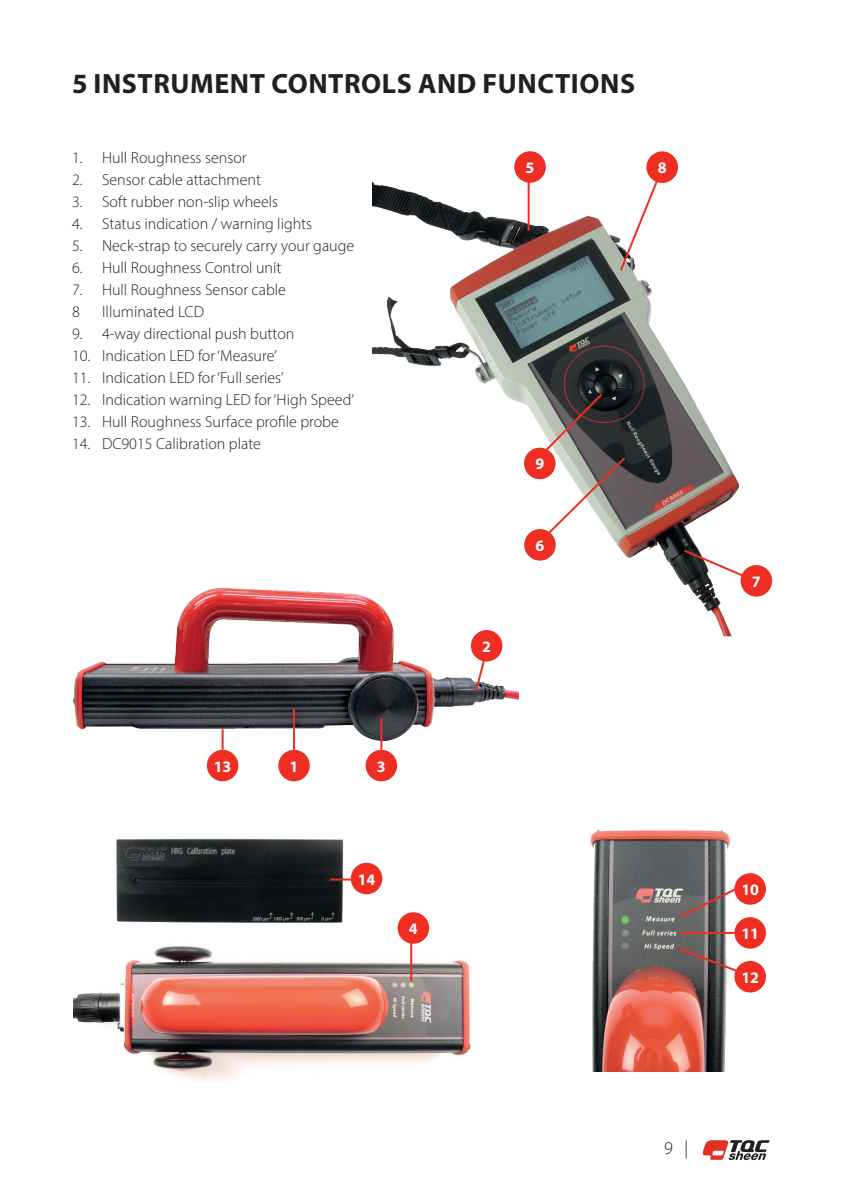
<style>
.page{position:relative;width:842px;height:1191px;background:#fff}
.page>*{position:absolute;margin:0;border:0;box-sizing:border-box;transform-origin:0 0}
.t1{font:700 28px "Myriad Pro";letter-spacing:.02em;color:#231f20}
.t2{font:300 18px "Myriad Pro";color:#231f20}
.t3{font:300 16px/22px "Myriad Pro";color:#231f20}
.t4{font:700 16px "Myriad Pro";color:#fff}
</style>
<div class="page">
<svg style="left:702px;top:1140px;width:68px;height:20px"></svg>
<img style="left:73px;top:930px;width:398px;height:151px">
<img style="left:590px;top:830px;width:150px;height:241px">
<img style="left:73px;top:587px;width:445px;height:169px">
<div style="left:278px;top:750px;width:32px;height:31px;background:#ee2e22;border-radius:50%"></div>
<div style="left:471px;top:630px;width:31px;height:31px;background:#ee2e22;border-radius:50%"></div>
<svg style="left:474px;top:657px;width:13px;height:36px"></svg>
<hr style="left:293px;top:708px;width:2px;height:42px;background:#ee2e22">
<div style="left:366px;top:750px;width:31px;height:31px;background:#ee2e22;border-radius:50%"></div>
<hr style="left:380px;top:718px;width:2px;height:32px;background:#ee2e22">
<div style="left:207px;top:750px;width:31px;height:31px;background:#ee2e22;border-radius:50%"></div>
<hr style="left:222px;top:729px;width:2px;height:21px;background:#ee2e22">
<div style="left:734px;top:873px;width:32px;height:31px;background:#ee2e22;border-radius:50%"></div>
<div style="left:734px;top:917px;width:32px;height:31px;background:#ee2e22;border-radius:50%"></div>
<div style="left:734px;top:961px;width:32px;height:31px;background:#ee2e22;border-radius:50%"></div>
<svg style="left:677px;top:886px;width:61px;height:34px"></svg>
<hr style="left:679px;top:932px;width:57px;height:2px;background:#ee2e22">
<svg style="left:676px;top:946px;width:63px;height:27px"></svg>
<div style="left:398px;top:912px;width:31px;height:31px;background:#ee2e22;border-radius:50%"></div>
<hr style="left:410px;top:942px;width:2px;height:39px;background:#ee2e22">
<img style="left:372px;top:151px;width:401px;height:485px">
<div style="left:514px;top:151px;width:32px;height:32px;background:#ee2e22;border-radius:50%"></div>
<hr style="left:528px;top:181px;width:2px;height:50px;background:#ee2e22">
<div style="left:646px;top:151px;width:32px;height:32px;background:#ee2e22;border-radius:50%"></div>
<svg style="left:618px;top:178px;width:41px;height:95px"></svg>
<div style="left:524px;top:448px;width:31px;height:31px;background:#ee2e22;border-radius:50%"></div>
<div style="left:524px;top:529px;width:32px;height:31px;background:#ee2e22;border-radius:50%"></div>
<svg style="left:541px;top:391px;width:86px;height:149px"></svg>
<div style="left:741px;top:565px;width:31px;height:31px;background:#ee2e22;border-radius:50%"></div>
<svg style="left:682px;top:548px;width:73px;height:34px"></svg>
<img style="left:110px;top:838px;width:237px;height:94px">
<div style="left:351px;top:862px;width:31px;height:32px;background:#ee2e22;border-radius:50%"></div>
<hr style="left:330px;top:878px;width:21px;height:2px;background:#ee2e22">
<h1 class="t1" style="left:72px;top:65px;width:565px">5 INSTRUMENT CONTROLS AND FUNCTIONS</h1>
<p class="t3" style="left:72px;top:147px;width:176px">1. Hull Roughness sensor</p>
<p class="t3" style="left:72px;top:169px;width:190px">2. Sensor cable attachment</p>
<p class="t3" style="left:72px;top:191px;width:208px">3. Soft rubber non-slip wheels</p>
<p class="t3" style="left:72px;top:213px;width:242px">4. Status indication / warning lights</p>
<p class="t3" style="left:72px;top:235px;width:284px">5. Neck-strap to securely carry your gauge</p>
<p class="t3" style="left:72px;top:257px;width:211px">6. Hull Roughness Control unit</p>
<p class="t3" style="left:72px;top:279px;width:216px">7. Hull Roughness Sensor cable<br>8</p>
<p class="t3" style="left:102px;top:301px;width:104px">Illuminated LCD</p>
<p class="t3" style="left:72px;top:323px;width:224px">9. 4-way directional push button</p>
<p class="t3" style="left:72px;top:345px;width:206px">10. Indication LED for ‘Measure’</p>
<p class="t3" style="left:72px;top:367px;width:213px">11. Indication LED for ‘Full series’</p>
<p class="t3" style="left:72px;top:389px;width:284px">12. Indication warning LED for ‘High Speed’</p>
<p class="t3" style="left:72px;top:411px;width:268px">13. Hull Roughness Surface profile probe</p>
<p class="t3" style="left:72px;top:433px;width:191px">14. DC9015 Calibration plate</p>
<p class="t4" style="left:214px;top:755px;width:19px">13</p>
<p class="t4" style="left:377px;top:755px;width:10px">3</p>
<p class="t4" style="left:290px;top:755px;width:10px">1</p>
<p class="t4" style="left:358px;top:868px;width:19px">14</p>
<p class="t4" style="left:409px;top:918px;width:10px">4</p>
<p class="t4" style="left:526px;top:157px;width:10px">5</p>
<p class="t4" style="left:658px;top:157px;width:10px">8</p>
<p class="t4" style="left:482px;top:636px;width:10px">2</p>
<p class="t4" style="left:535px;top:453px;width:10px">9</p>
<p class="t4" style="left:535px;top:535px;width:10px">6</p>
<p class="t4" style="left:752px;top:571px;width:10px">7</p>
<p class="t4" style="left:741px;top:879px;width:19px">10</p>
<p class="t4" style="left:741px;top:923px;width:19px">11</p>
<p class="t4" style="left:741px;top:967px;width:19px">12</p>
<p class="t2" style="left:664px;top:1137px;width:26px">9 |</p>
</div>
